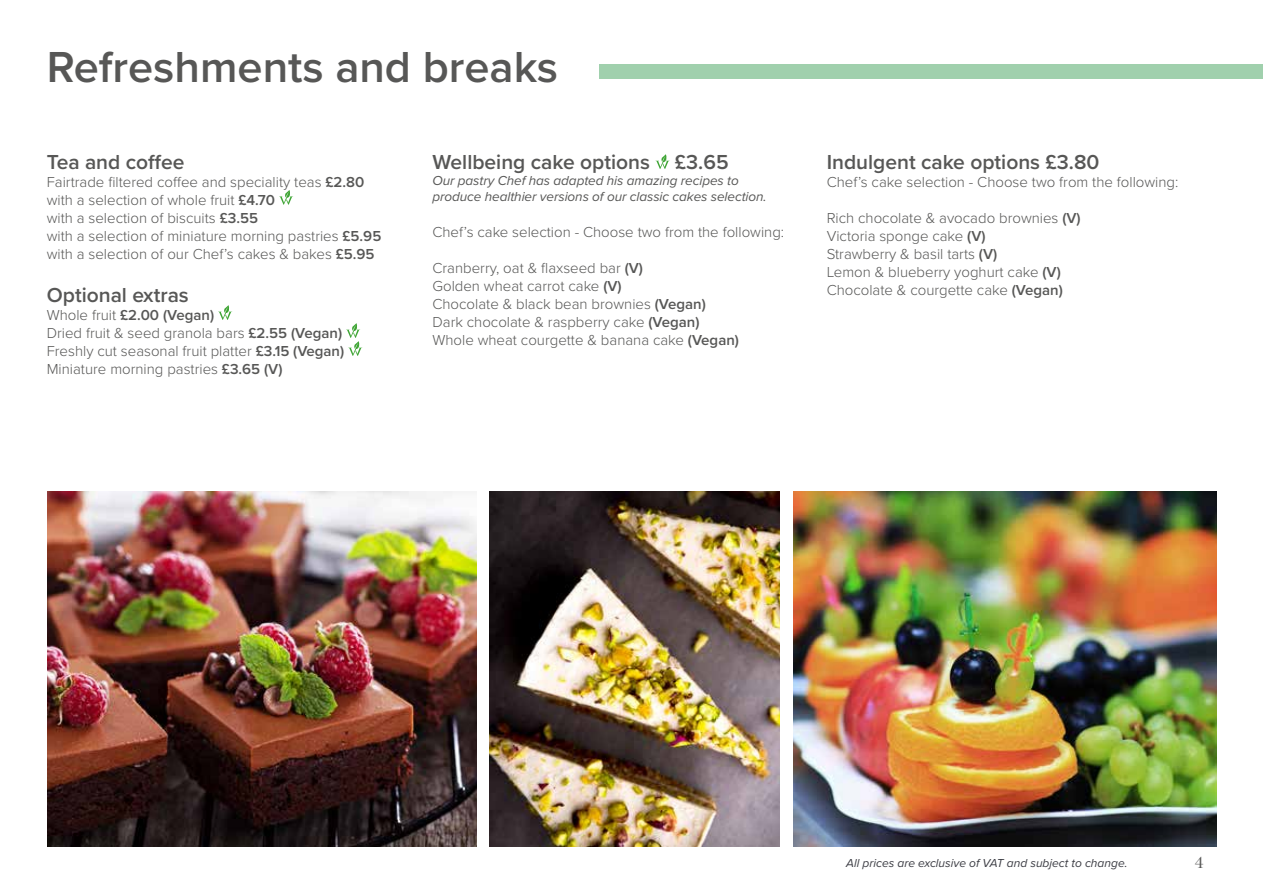
<style>
.page{position:relative;width:1263px;height:893px;background:#fff}
.page>*{position:absolute;margin:0;border:0;box-sizing:border-box;transform-origin:0 0}
.t1{font:600 45px "Proxima Nova";color:#575756}
.t2{font:600 21px "Proxima Nova";color:#575756}
.t3{font:16.5px "New Baskerville IT Cby BT";color:#575756}
.t4{font:300 15px/18px "Proxima Nova";color:#575756}
.t5{font:italic 13.5px/16.2px "Proxima Nova";letter-spacing:-.005em;color:#575756}
.t6{font:italic 12px "Proxima Nova";color:#3b3c43}
.s1{font-weight:600}
</style>
<div class="page">
<svg style="left:279px;top:190px;width:14px;height:15px"></svg>
<svg style="left:218px;top:305px;width:14px;height:15px"></svg>
<svg style="left:346px;top:323px;width:16px;height:33px"></svg>
<svg style="left:655px;top:154px;width:15px;height:15px"></svg>
<div style="left:600px;top:64px;width:663px;height:15px;background:#a0d0ad"></div>
<img style="left:48px;top:491px;width:429px;height:355px">
<img style="left:793px;top:491px;width:423px;height:355px">
<img style="left:489px;top:491px;width:291px;height:355px">
<h1 class="t1" style="left:47px;top:34px;width:513px">Refreshments and breaks</h1>
<h2 class="t2" style="left:47px;top:146px;width:139px">Tea and coffee</h2>
<p class="t4" style="left:47px;top:172px;width:336px">Fairtrade filtered coffee and speciality teas <span class="s1">£2.80 </span>with a selection of whole fruit <span class="s1">£4.70<br></span>with a selection of biscuits <span class="s1">£3.55<br></span>with a selection of miniature morning pastries <span class="s1">£5.95 </span>with a selection of our Chef’s cakes &amp; bakes <span class="s1">£5.95</span></p>
<h2 class="t2" style="left:47px;top:279px;width:144px">Optional extras</h2>
<p class="t4" style="left:47px;top:305px;width:299px">Whole fruit <span class="s1">£2.00 (Vegan)<br></span>Dried fruit &amp; seed granola bars <span class="s1">£2.55 (Vegan)<br></span>Freshly cut seasonal fruit platter <span class="s1">£3.15 (Vegan)<br></span>Miniature morning pastries <span class="s1">£3.65 (V)</span></p>
<h2 class="t2" style="left:432px;top:146px;width:298px">Wellbeing cake options £3.65</h2>
<p class="t5" style="left:432px;top:172px;width:336px">Our pastry Chef has adapted his amazing recipes to produce healthier versions of our classic cakes selection.</p>
<p class="t4" style="left:432px;top:223px;width:353px">Chef’s cake selection - Choose two from the following:</p>
<p class="t4" style="left:432px;top:259px;width:308px">Cranberry, oat &amp; flaxseed bar <span class="s1">(V)<br></span>Golden wheat carrot cake <span class="s1">(V)<br></span>Chocolate &amp; black bean brownies <span class="s1">(Vegan)<br></span>Dark chocolate &amp; raspberry cake <span class="s1">(Vegan)<br></span>Whole wheat courgette &amp; banana cake <span class="s1">(Vegan)</span></p>
<h2 class="t2" style="left:827px;top:146px;width:274px">Indulgent cake options £3.80</h2>
<p class="t4" style="left:827px;top:172px;width:353px">Chef’s cake selection - Choose two from the following:</p>
<p class="t4" style="left:827px;top:208px;width:256px">Rich chocolate &amp; avocado brownies <span class="s1">(V)<br></span>Victoria sponge cake <span class="s1">(V)<br></span>Strawberry &amp; basil tarts <span class="s1">(V)<br></span>Lemon &amp; blueberry yoghurt cake <span class="s1">(V)<br></span>Chocolate &amp; courgette cake <span class="s1">(Vegan)</span></p>
<p class="t6" style="left:846px;top:854px;width:283px">All prices are exclusive of VAT and subject to change.</p>
<p class="t3" style="left:1195px;top:852px;width:11px">4</p>
</div>
